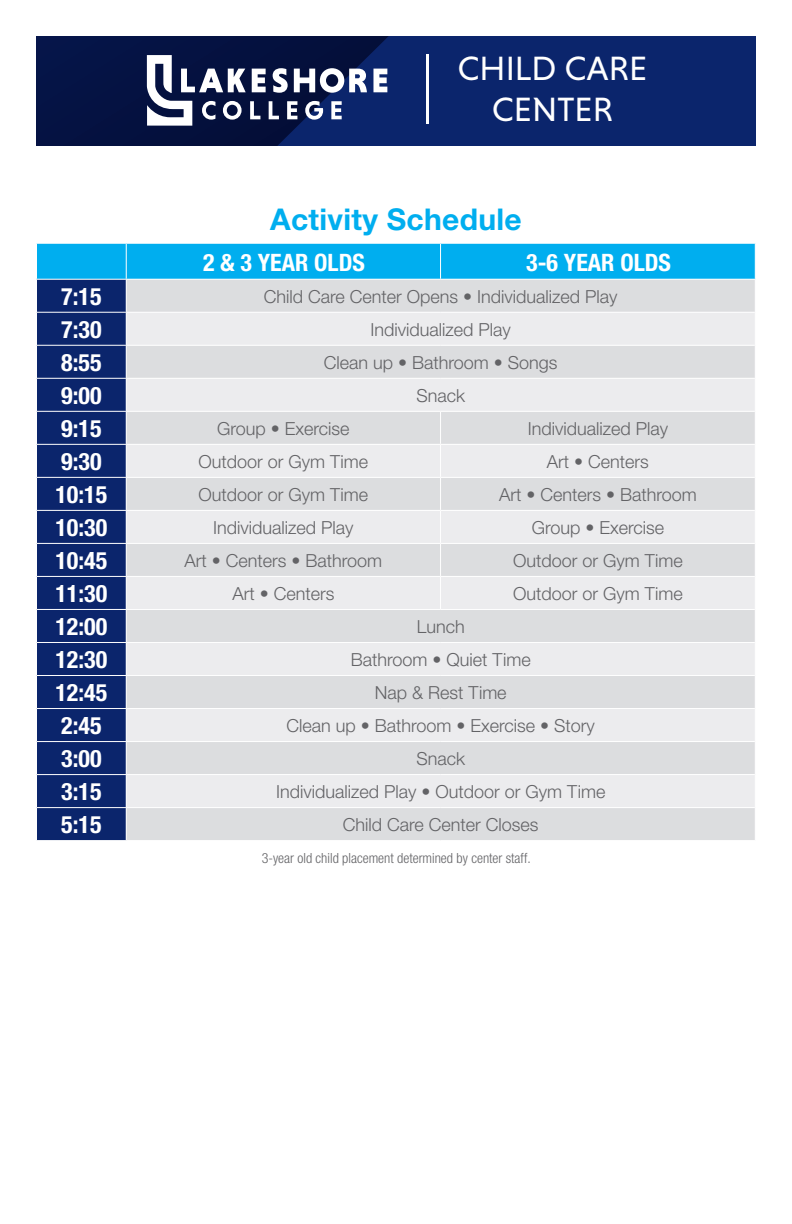
<style>
.page{position:relative;width:792px;height:1224px;background:#fff}
.page>*{position:absolute;margin:0;border:0;box-sizing:border-box;transform-origin:0 0}
.t1{font:34.2px/41.2px "Niveau Grotesk";color:#fff;text-align:center}
.t2{font:700 30px "Helvetica Neue";letter-spacing:.01em;color:#00aeef}
.t3{font:700 condensed 24px "Helvetica Neue";color:#fff}
.t4{font:300 18px "Helvetica Neue";color:#636366}
.t5{font:300 condensed 14px "Helvetica Neue";color:#636366}
</style>
<div class="page">
<div style="left:37px;top:244px;width:718px;height:35px;background:#00aeef"></div>
<div style="left:37px;top:280px;width:89px;height:560px;background:#0b256c"></div>
<div style="left:127px;top:280px;width:628px;height:560px;background:#dcdddf"></div>
<svg style="left:127px;top:313px;width:628px;height:494px;background:#e4e5e7"></svg>
<hr style="left:126px;top:244px;width:1px;height:35px;background:#fff">
<hr style="left:440px;top:244px;width:1px;height:35px;background:#fff">
<hr style="left:37px;top:312px;width:89px;height:1px;background:#fff">
<hr style="left:126px;top:312px;width:315px;height:1px;background:#fff">
<hr style="left:441px;top:312px;width:314px;height:1px;background:#fff">
<hr style="left:37px;top:345px;width:89px;height:1px;background:#fff">
<hr style="left:126px;top:345px;width:315px;height:1px;background:#fff">
<hr style="left:441px;top:345px;width:314px;height:1px;background:#fff">
<hr style="left:37px;top:378px;width:89px;height:1px;background:#fff">
<hr style="left:126px;top:378px;width:315px;height:1px;background:#fff">
<hr style="left:441px;top:378px;width:314px;height:1px;background:#fff">
<hr style="left:37px;top:411px;width:89px;height:1px;background:#fff">
<hr style="left:126px;top:411px;width:315px;height:1px;background:#fff">
<hr style="left:441px;top:411px;width:314px;height:1px;background:#fff">
<hr style="left:440px;top:412px;width:1px;height:32px;background:#fff">
<hr style="left:37px;top:444px;width:89px;height:1px;background:#fff">
<hr style="left:126px;top:444px;width:315px;height:1px;background:#fff">
<hr style="left:441px;top:444px;width:314px;height:1px;background:#fff">
<hr style="left:440px;top:445px;width:1px;height:32px;background:#fff">
<hr style="left:37px;top:477px;width:89px;height:1px;background:#fff">
<hr style="left:126px;top:477px;width:315px;height:1px;background:#fff">
<hr style="left:441px;top:477px;width:314px;height:1px;background:#fff">
<hr style="left:440px;top:478px;width:1px;height:32px;background:#fff">
<hr style="left:37px;top:510px;width:89px;height:1px;background:#fff">
<hr style="left:126px;top:510px;width:315px;height:1px;background:#fff">
<hr style="left:441px;top:510px;width:314px;height:1px;background:#fff">
<hr style="left:440px;top:511px;width:1px;height:32px;background:#fff">
<hr style="left:37px;top:543px;width:89px;height:1px;background:#fff">
<hr style="left:126px;top:543px;width:315px;height:1px;background:#fff">
<hr style="left:441px;top:543px;width:314px;height:1px;background:#fff">
<hr style="left:440px;top:544px;width:1px;height:32px;background:#fff">
<hr style="left:37px;top:576px;width:89px;height:1px;background:#fff">
<hr style="left:126px;top:576px;width:315px;height:1px;background:#fff">
<hr style="left:441px;top:576px;width:314px;height:1px;background:#fff">
<hr style="left:440px;top:577px;width:1px;height:32px;background:#fff">
<hr style="left:37px;top:609px;width:89px;height:1px;background:#fff">
<hr style="left:126px;top:609px;width:315px;height:1px;background:#fff">
<hr style="left:441px;top:609px;width:314px;height:1px;background:#fff">
<hr style="left:37px;top:642px;width:89px;height:1px;background:#fff">
<hr style="left:126px;top:642px;width:315px;height:1px;background:#fff">
<hr style="left:441px;top:642px;width:314px;height:1px;background:#fff">
<hr style="left:37px;top:675px;width:89px;height:1px;background:#fff">
<hr style="left:126px;top:675px;width:315px;height:1px;background:#fff">
<hr style="left:441px;top:675px;width:314px;height:1px;background:#fff">
<hr style="left:37px;top:708px;width:89px;height:1px;background:#fff">
<hr style="left:126px;top:708px;width:315px;height:1px;background:#fff">
<hr style="left:441px;top:708px;width:314px;height:1px;background:#fff">
<hr style="left:37px;top:741px;width:89px;height:1px;background:#fff">
<hr style="left:126px;top:741px;width:315px;height:1px;background:#fff">
<hr style="left:441px;top:741px;width:314px;height:1px;background:#fff">
<hr style="left:37px;top:774px;width:89px;height:1px;background:#fff">
<hr style="left:126px;top:774px;width:315px;height:1px;background:#fff">
<hr style="left:441px;top:774px;width:314px;height:1px;background:#fff">
<hr style="left:37px;top:807px;width:89px;height:1px;background:#fff">
<hr style="left:126px;top:807px;width:315px;height:1px;background:#fff">
<hr style="left:441px;top:807px;width:314px;height:1px;background:#fff">
<svg style="left:36px;top:36px;width:720px;height:109px;background:#091f5e"></svg>
<hr style="left:427px;top:54px;width:2px;height:69px;background:#fff">
<svg style="left:147px;top:55px;width:240px;height:71px"></svg>
<p class="t1" style="left:458px;top:47px;width:191px">CHILD CARE<br>CENTER</p>
<p class="t2" style="left:270px;top:200px;width:253px">Activity Schedule</p>
<p class="t3" style="left:203px;top:247px;width:163px">2 &amp; 3 YEAR OLDS</p>
<p class="t3" style="left:526px;top:247px;width:146px">3-6 YEAR OLDS</p>
<p class="t3" style="left:61px;top:282px;width:42px">7:15</p>
<p class="t4" style="left:264px;top:285px;width:355px">Child Care Center Opens • Individualized Play</p>
<p class="t3" style="left:61px;top:315px;width:42px">7:30</p>
<p class="t4" style="left:371px;top:318px;width:142px">Individualized Play</p>
<p class="t3" style="left:61px;top:348px;width:42px">8:55</p>
<p class="t4" style="left:324px;top:351px;width:235px">Clean up • Bathroom • Songs</p>
<p class="t3" style="left:61px;top:381px;width:42px">9:00</p>
<p class="t4" style="left:416px;top:384px;width:50px">Snack</p>
<p class="t3" style="left:61px;top:414px;width:42px">9:15</p>
<p class="t4" style="left:217px;top:417px;width:134px">Group • Exercise</p>
<p class="t4" style="left:528px;top:417px;width:142px">Individualized Play</p>
<p class="t3" style="left:61px;top:447px;width:42px">9:30</p>
<p class="t4" style="left:198px;top:451px;width:171px">Outdoor or Gym Time</p>
<p class="t4" style="left:547px;top:451px;width:104px">Art • Centers</p>
<p class="t3" style="left:55px;top:480px;width:53px">10:15</p>
<p class="t4" style="left:198px;top:484px;width:171px">Outdoor or Gym Time</p>
<p class="t4" style="left:499px;top:484px;width:199px">Art • Centers • Bathroom</p>
<p class="t3" style="left:55px;top:513px;width:53px">10:30</p>
<p class="t4" style="left:213px;top:517px;width:142px">Individualized Play</p>
<p class="t4" style="left:532px;top:517px;width:134px">Group • Exercise</p>
<p class="t3" style="left:55px;top:546px;width:53px">10:45</p>
<p class="t4" style="left:185px;top:550px;width:199px">Art • Centers • Bathroom</p>
<p class="t4" style="left:513px;top:550px;width:171px">Outdoor or Gym Time</p>
<p class="t3" style="left:55px;top:579px;width:53px">11:30</p>
<p class="t4" style="left:232px;top:583px;width:104px">Art • Centers</p>
<p class="t4" style="left:513px;top:583px;width:171px">Outdoor or Gym Time</p>
<p class="t3" style="left:55px;top:612px;width:53px">12:00</p>
<p class="t4" style="left:417px;top:616px;width:50px">Lunch</p>
<p class="t3" style="left:55px;top:645px;width:53px">12:30</p>
<p class="t4" style="left:351px;top:649px;width:181px">Bathroom • Quiet Time</p>
<p class="t3" style="left:55px;top:678px;width:53px">12:45</p>
<p class="t4" style="left:375px;top:682px;width:133px">Nap &amp; Rest Time</p>
<p class="t3" style="left:61px;top:711px;width:42px">2:45</p>
<p class="t4" style="left:287px;top:715px;width:310px">Clean up • Bathroom • Exercise • Story</p>
<p class="t3" style="left:61px;top:744px;width:42px">3:00</p>
<p class="t4" style="left:416px;top:748px;width:50px">Snack</p>
<p class="t3" style="left:61px;top:777px;width:42px">3:15</p>
<p class="t4" style="left:276px;top:781px;width:331px">Individualized Play • Outdoor or Gym Time</p>
<p class="t3" style="left:61px;top:810px;width:42px">5:15</p>
<p class="t4" style="left:343px;top:814px;width:197px">Child Care Center Closes</p>
<p class="t5" style="left:262px;top:850px;width:271px">3-year old child placement determined by center staff.</p>
</div>
